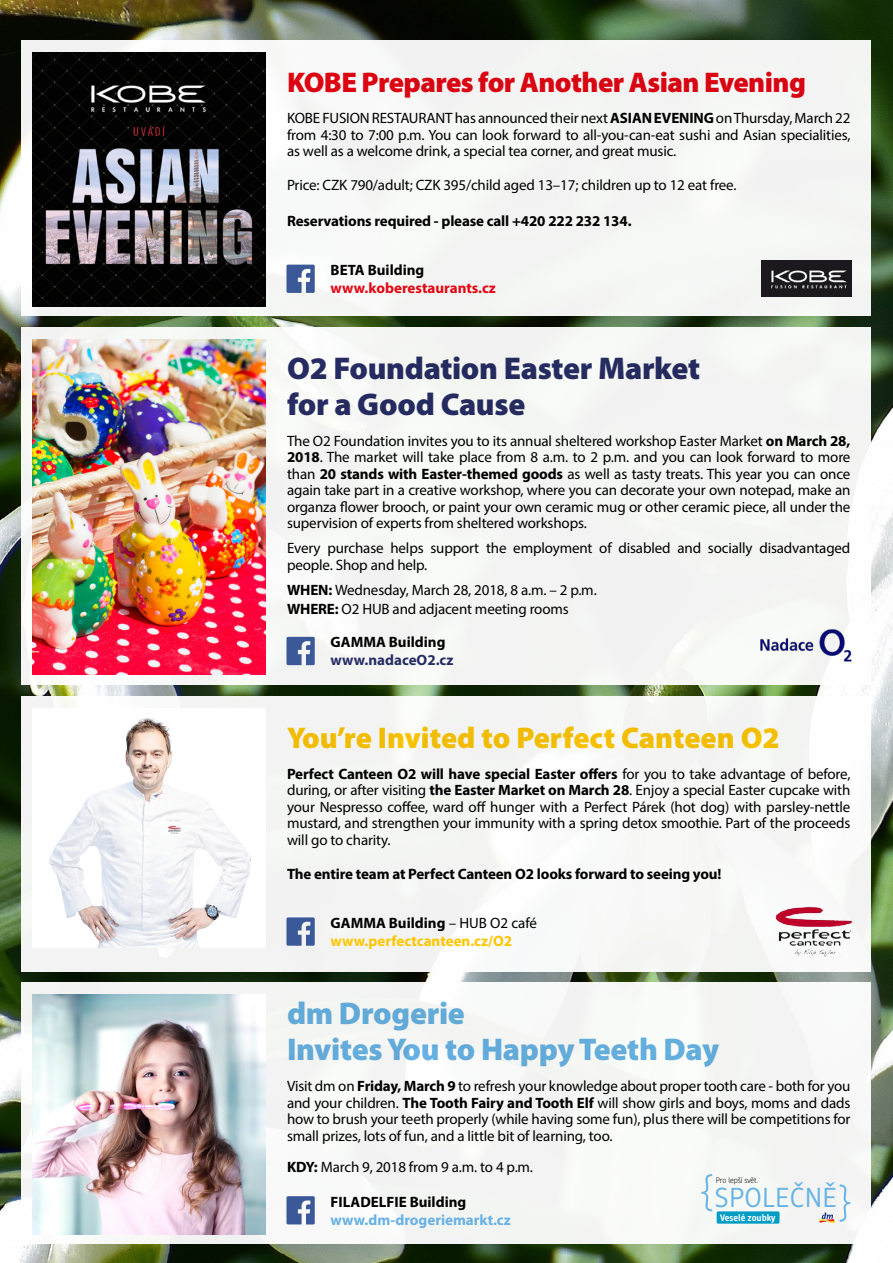
<style>
.page{position:relative;width:893px;height:1263px;background:#fff}
.page>*{position:absolute;margin:0;border:0;box-sizing:border-box;transform-origin:0 0}
.t1{font:900 31.5px/36px "Myriad Pro";letter-spacing:-.01em;color:#272d64}
.t2{font:900 31.5px/36px "Myriad Pro";letter-spacing:-.01em;color:#67b1e3}
.t3{font:900 30px "Myriad Pro";color:#fec600}
.t4{font:900 28.5px "Myriad Pro";letter-spacing:-.02em;color:#e30613}
.t5{font:27.45px "DM Brand";letter-spacing:.01em;color:#66b3e4}
.t6{font:15px/16.5px "Myriad Pro";letter-spacing:-.01em;color:#000;text-align:justify}
.t7{font:700 15px "Myriad Pro";letter-spacing:-.01em;color:#000}
.t8{font:700 15px/18px "Myriad Pro";color:#fec600}
.t9{font:700 15px "Myriad Pro";color:#67b1e3}
.t10{font:700 15px "Myriad Pro";color:#e30613}
.t11{font:700 15px "Myriad Pro";color:#272d64}
.t12{font:700 9.45px "DM Brand";color:#fff}
.t13{font:300 7.8px "DM Brand";letter-spacing:-.01em;color:#000}
.s1{font-weight:700}
.s2{color:#000}
.s3{font-weight:400;color:#000}
</style>
<div class="page">
<img style="left:0;top:0;width:893px;height:1263px">
<div style="left:22px;top:41px;width:849px;height:275px;background:#f4f6f4"></div>
<div style="left:22px;top:696px;width:849px;height:275px;background:#f5f6f4"></div>
<div style="left:22px;top:982px;width:849px;height:262px;background:#f5f6f4"></div>
<div style="left:22px;top:327px;width:849px;height:358px;background:#f4f6f3"></div>
<svg style="left:286px;top:917px;width:29px;height:29px"></svg>
<svg style="left:286px;top:1196px;width:29px;height:28px"></svg>
<svg style="left:286px;top:637px;width:29px;height:28px"></svg>
<svg style="left:286px;top:265px;width:29px;height:28px"></svg>
<img style="left:33px;top:53px;width:233px;height:253px">
<img style="left:33px;top:708px;width:233px;height:240px">
<img style="left:33px;top:994px;width:233px;height:240px">
<img style="left:33px;top:339px;width:233px;height:335px">
<img style="left:762px;top:261px;width:89px;height:36px">
<img style="left:775px;top:907px;width:78px;height:50px">
<img style="left:760px;top:618px;width:98px;height:53px">
<svg style="left:701px;top:1174px;width:11px;height:37px"></svg>
<svg style="left:819px;top:1184px;width:31px;height:39px"></svg>
<div style="left:717px;top:1211px;width:62px;height:13px;background:#009dc5;border-radius:2px"></div>
<h3 class="t4" style="left:287px;top:66px;width:520px">KOBE Prepares for Another Asian Evening</h3>
<p class="t6" style="left:287px;top:110px;width:565px">KOBE FUSION RESTAURANT has announced their next <span class="s1">ASIAN EVENING</span> on Thursday, March 22 from 4:30 to 7:00 p.m. You can look forward to all-you-can-eat sushi and Asian specialities, as well as a welcome drink, a special tea corner, and great music.</p>
<p class="t6" style="left:287px;top:177px;width:451px">Price: CZK 790/adult; CZK 395/child aged 13–17; children up to 12 eat free.</p>
<p class="t7" style="left:287px;top:211px;width:346px">Reservations required - please call +420 222 232 134.</p>
<p class="t7" style="left:331px;top:260px;width:95px">BETA Building</p>
<p class="t10" style="left:331px;top:278px;width:167px">www.koberestaurants.cz</p>
<h1 class="t1" style="left:287px;top:351px;width:415px">O2 Foundation Easter Market for a Good Cause</h1>
<p class="t6" style="left:287px;top:432px;width:565px">The O2 Foundation invites you to its annual sheltered workshop Easter Market <span class="s1">on March 28, 2018</span>. The market will take place from 8 a.m. to 2 p.m. and you can look forward to more than <span class="s1">20 stands with Easter-themed goods</span> as well as tasty treats. This year you can once again take part in a creative workshop, where you can decorate your own notepad, make an organza flower brooch, or paint your own ceramic mug or other ceramic piece, all under the supervision of experts from sheltered workshops.</p>
<p class="t6" style="left:287px;top:540px;width:565px">Every purchase helps support the employment of disabled and socially disadvantaged people. Shop and help.</p>
<p class="t6" style="left:287px;top:580px;width:311px;line-height:19px"><span class="s1">WHEN:</span> Wednesday, March 28, 2018, 8 a.m. – 2 p.m.<br><span class="s1">WHERE:</span> O2 HUB and adjacent meeting rooms</p>
<p class="t7" style="left:331px;top:632px;width:116px">GAMMA Building</p>
<p class="t11" style="left:331px;top:650px;width:124px">www.nadaceO2.cz</p>
<h2 class="t3" style="left:287px;top:720px;width:494px">You’re Invited to Perfect Canteen O2</h2>
<p class="t6" style="left:287px;top:765px;width:565px"><span class="s1">Perfect Canteen O2 will have special Easter offers</span> for you to take advantage of before, during, or after visiting <span class="s1">the Easter Market on March 28</span>. Enjoy a special Easter cupcake with your Nespresso coffee, ward off hunger with a Perfect Párek (hot dog) with parsley-nettle mustard, and strengthen your immunity with a spring detox smoothie. Part of the proceeds will go to charity.</p>
<p class="t7" style="left:287px;top:864px;width:436px">The entire team at Perfect Canteen O2 looks forward to seeing you!</p>
<p class="t8" style="left:331px;top:914px;width:208px"><span class="s2">GAMMA Building</span> <span class="s3">– HUB O2 café </span>www.perfectcanteen.cz/O2</p>
<h1 class="t2" style="left:287px;top:996px;width:434px">dm Drogerie<br>Invites You to Happy Teeth Day</h1>
<p class="t6" style="left:287px;top:1078px;width:565px">Visit dm on <span class="s1">Friday, March 9</span> to refresh your knowledge about proper tooth care - both for you and your children. <span class="s1">The Tooth Fairy and Tooth Elf</span> will show girls and boys, moms and dads how to brush your teeth properly (while having some fun), plus there will be competitions for small prizes, lots of fun, and a little bit of learning, too.</p>
<p class="t6" style="left:287px;top:1158px;width:248px"><span class="s1">KDY:</span> March 9, 2018 from 9 a.m. to 4 p.m.</p>
<p class="t7" style="left:331px;top:1192px;width:137px">FILADELFIE Building</p>
<p class="t9" style="left:331px;top:1210px;width:182px">www.dm-drogeriemarkt.cz</p>
<p class="t13" style="left:716px;top:1175px;width:45px">Pro lepší svět.</p>
<h3 class="t5" style="left:714px;top:1180px;width:124px">SPOLEČNĚ</h3>
<p class="t12" style="left:720px;top:1211px;width:57px">Veselé zoubky</p>
</div>
